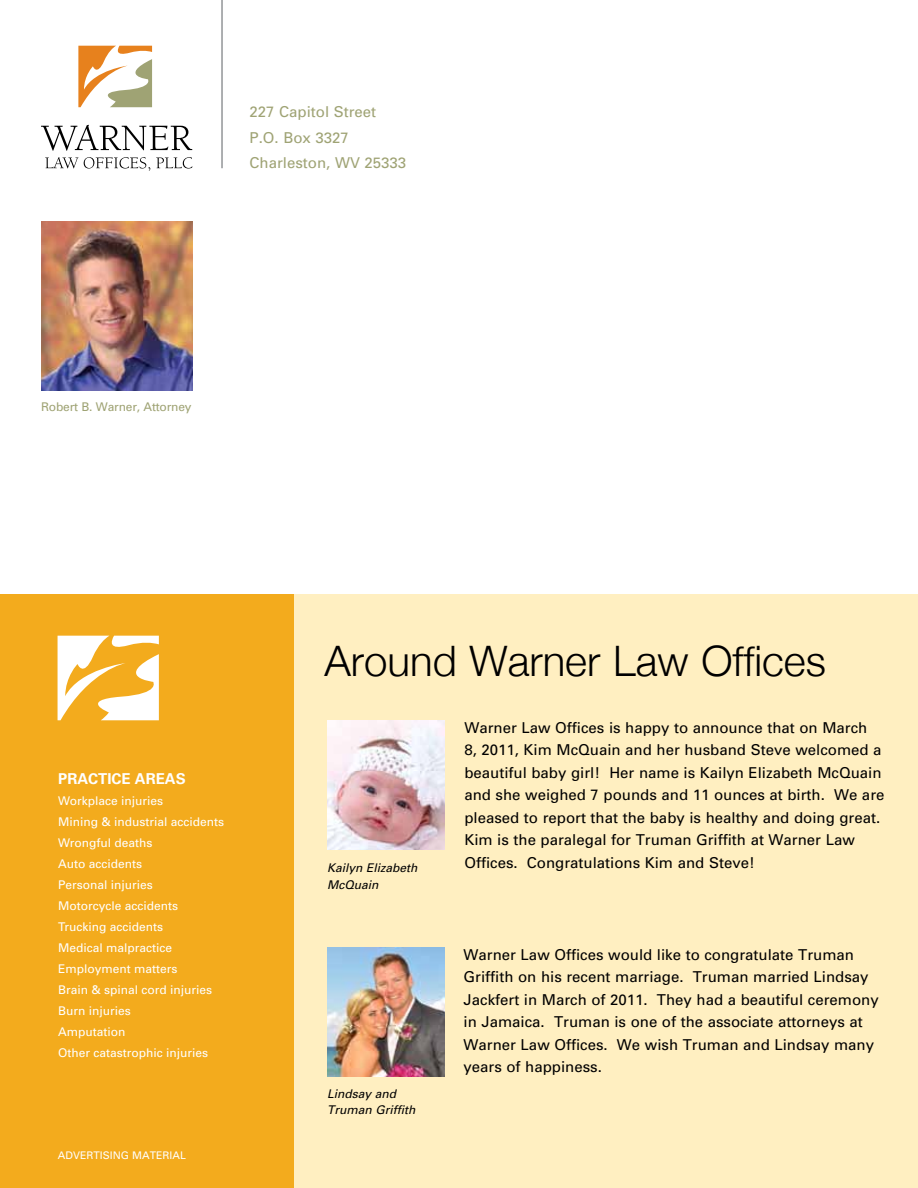
<style>
.page{position:relative;width:918px;height:1188px;background:#fff}
.page>*{position:absolute;margin:0;border:0;box-sizing:border-box;transform-origin:0 0}
.t1{font:300 42px "Helvetica Neue";color:#000}
.t2{font:15px/22.5px "Univers";color:#000}
.t3{font:15px/25.5px "Univers";color:#9fa374}
.t4{font:700 15px "Univers";color:#fff}
.t5{font:12px/21px "Univers";color:#fff}
.t6{font:italic 12px/16.5px "Univers";color:#000}
.t7{font:12px "Univers";letter-spacing:-.015em;color:#9fa374}
.t8{font:10.5px "Univers";color:#fff}
</style>
<div class="page">
<div style="left:282px;top:595px;width:636px;height:593px;background:#ffefc1"></div>
<div style="left:0;top:595px;width:293px;height:593px;background:#f3ab1d"></div>
<img style="left:327px;top:720px;width:117px;height:129px">
<img style="left:327px;top:948px;width:117px;height:128px">
<hr style="left:221px;top:0;width:2px;height:168px;background:#939598">
<svg style="left:78px;top:46px;width:75px;height:61px"></svg>
<svg style="left:41px;top:125px;width:151px;height:26px"></svg>
<svg style="left:45px;top:157px;width:33px;height:12px"></svg>
<svg style="left:84px;top:157px;width:66px;height:14px"></svg>
<svg style="left:156px;top:157px;width:36px;height:12px"></svg>
<img style="left:41px;top:221px;width:151px;height:170px">
<svg style="left:58px;top:636px;width:101px;height:84px"></svg>
<p class="t3" style="left:250px;top:99px;width:158px">227 Capitol Street<br>P.O. Box 3327<br>Charleston, WV 25333</p>
<p class="t7" style="left:41px;top:399px;width:152px">Robert B. Warner, Attorney</p>
<p class="t4" style="left:58px;top:770px;width:129px">PRACTICE AREAS</p>
<p class="t5" style="left:58px;top:790px;width:168px">Workplace injuries<br>Mining &amp; industrial accidents<br>Wrongful deaths<br>Auto accidents<br>Personal injuries<br>Motorcycle accidents<br>Trucking accidents<br>Medical malpractice<br>Employment matters<br>Brain &amp; spinal cord injuries<br>Burn injuries<br>Amputation<br>Other catastrophic injuries</p>
<p class="t8" style="left:58px;top:1149px;width:130px">ADVERTISING MATERIAL</p>
<h1 class="t1" style="left:325px;top:636px;width:503px">Around Warner Law Offices</h1>
<p class="t6" style="left:327px;top:860px;width:92px">Kailyn Elizabeth<br>McQuain</p>
<p class="t6" style="left:327px;top:1085px;width:90px">Lindsay and<br>Truman Griffith</p>
<p class="t2" style="left:464px;top:716px;width:422px">Warner Law Offices is happy to announce that on March<br>8, 2011, Kim McQuain and her husband Steve welcomed a beautiful baby girl! Her name is Kailyn Elizabeth McQuain and she weighed 7 pounds and 11 ounces at birth. We are pleased to report that the baby is healthy and doing great.<br>Kim is the paralegal for Truman Griffith at Warner Law Offices. Congratulations Kim and Steve!</p>
<p class="t2" style="left:464px;top:943px;width:417px">Warner Law Offices would like to congratulate Truman Griffith on his recent marriage. Truman married Lindsay Jackfert in March of 2011. They had a beautiful ceremony in Jamaica. Truman is one of the associate attorneys at Warner Law Offices. We wish Truman and Lindsay many years of happiness.</p>
</div>
